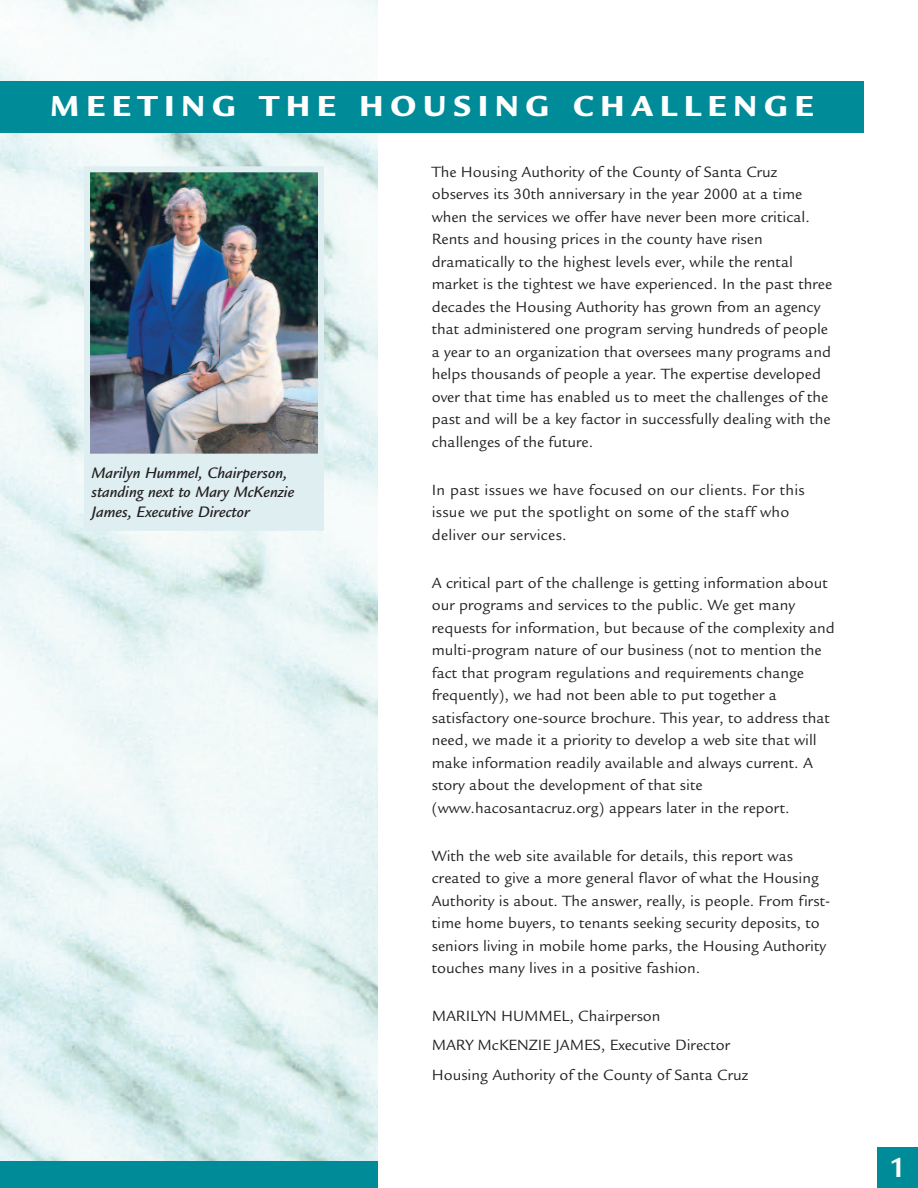
<style>
.page{position:relative;width:918px;height:1188px;background:#fff}
.page>*{position:absolute;margin:0;border:0;box-sizing:border-box;transform-origin:0 0}
.t1{font:900 31.5px "Legacy Sans";letter-spacing:.22em;color:#fff}
.t2{font:700 30px "Legacy Sans";color:#fff}
.t3{font:italic 500 16.5px/19.5px "Legacy Sans";color:#231f20}
.t4{font:16.2px/22.5px "Legacy Sans";color:#231f20}
</style>
<div class="page">
<div style="left:878px;top:1148px;width:40px;height:40px;background:#008b98"></div>
<img style="left:0;top:0;width:378px;height:1161px">
<img style="left:91px;top:173px;width:226px;height:280px">
<div style="left:84px;top:166px;width:240px;height:294px;border:6px solid #deeef1"></div>
<div style="left:0;top:81px;width:864px;height:51px;background:#008b98"></div>
<div style="left:0;top:1161px;width:378px;height:27px;background:#008b98"></div>
<div style="left:87px;top:462px;width:234px;height:66px;background:#deeef1"></div>
<div style="left:84px;top:459px;width:240px;height:72px;border:6px solid #deeef1"></div>
<h1 class="t1" style="left:50px;top:95px;width:765px">MEETING THE HOUSING CHALLENGE</h1>
<p class="t3" style="left:92px;top:465px;width:204px">Marilyn Hummel, Chairperson, standing next to Mary McKenzie<br>James, Executive Director</p>
<p class="t4" style="left:432px;top:162px;width:402px">The Housing Authority of the County of Santa Cruz observes its 30th anniversary in the year 2000 at a time when the services we offer have never been more critical.<br>Rents and housing prices in the county have risen dramatically to the highest levels ever, while the rental market is the tightest we have experienced. In the past three decades the Housing Authority has grown from an agency that administered one program serving hundreds of people a year to an organization that oversees many programs and helps thousands of people a year. The expertise developed over that time has enabled us to meet the challenges of the past and will be a key factor in successfully dealing with the challenges of the future.</p>
<p class="t4" style="left:432px;top:480px;width:375px">In past issues we have focused on our clients. For this issue we put the spotlight on some of the staff who deliver our services.</p>
<p class="t4" style="left:432px;top:573px;width:404px">A critical part of the challenge is getting information about our programs and services to the public. We get many requests for information, but because of the complexity and multi-program nature of our business (not to mention the fact that program regulations and requirements change frequently), we had not been able to put together a satisfactory one-source brochure. This year, to address that need, we made it a priority to develop a web site that will make information readily available and always current. A story about the development of that site (www.hacosantacruz.org) appears later in the report.</p>
<p class="t4" style="left:432px;top:846px;width:400px">With the web site available for details, this report was created to give a more general flavor of what the Housing Authority is about. The answer, really, is people. From first&shy;time home buyers, to tenants seeking security deposits, to seniors living in mobile home parks, the Housing Authority touches many lives in a positive fashion.</p>
<p class="t4" style="left:432px;top:1003px;width:318px;line-height:29.2px">MARILYN HUMMEL, Chairperson<br>MARY McKENZIE JAMES, Executive Director<br>Housing Authority of the County of Santa Cruz</p>
<h2 class="t2" style="left:889px;top:1156px;width:18px">1</h2>
</div>
